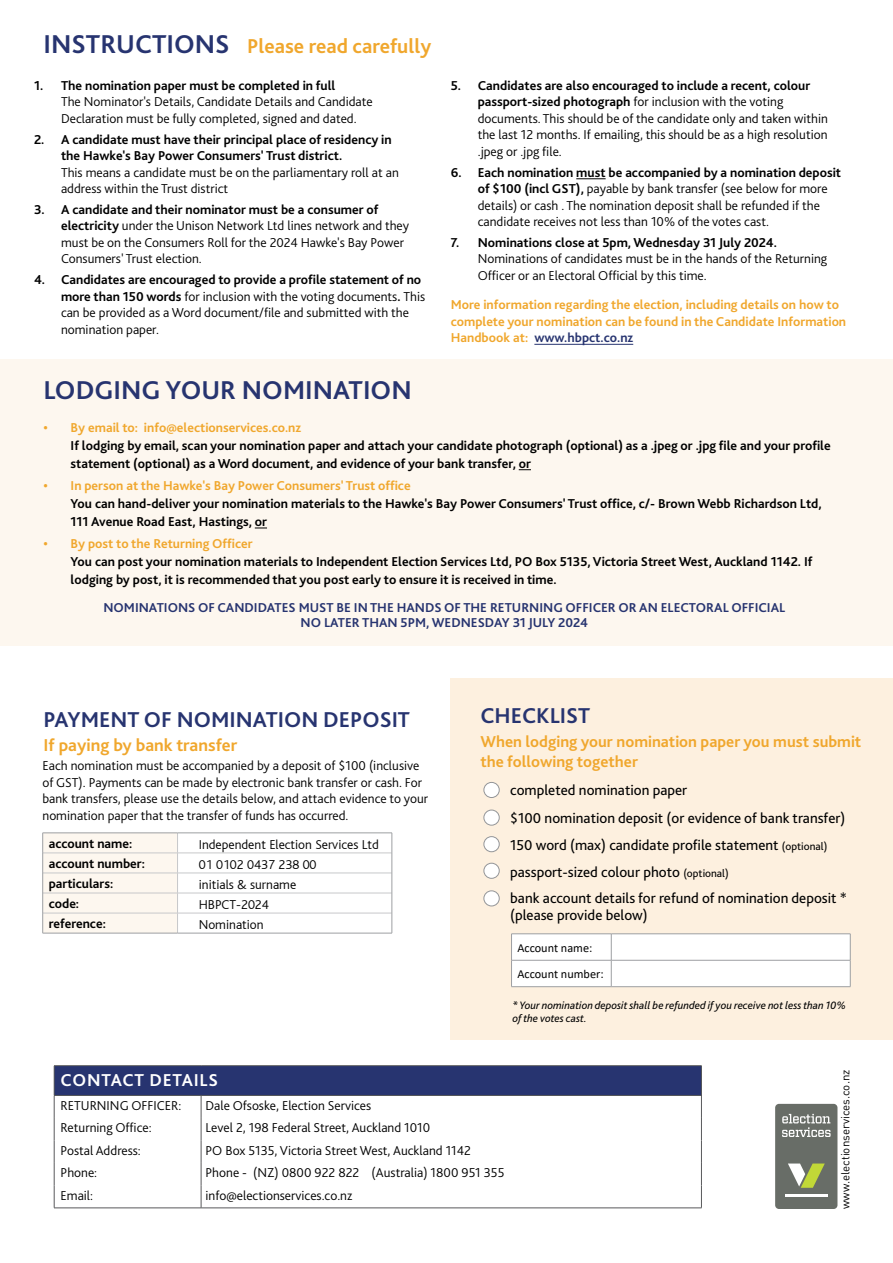
<style>
.page{position:relative;width:893px;height:1263px;background:#fff}
.page>*{position:absolute;margin:0;border:0;box-sizing:border-box;transform-origin:0 0}
.t1{font:700 27px "Bliss";color:#273470}
.t2{font:700 22.5px "Bliss";color:#273470}
.t3{font:700 21px "Bliss";color:#f0a72d}
.t4{font:700 18px "Bliss";color:#f0a72d}
.t5{font:700 18px "Bliss";letter-spacing:.04em;color:#fff}
.t6{font:700 16.5px/19.5px "Bliss";color:#f0a72d}
.t7{font:15px/26.7px "Bliss";color:#000}
.t8{font:300 13.5px/16.5px "Bliss";color:#000}
.t9{font:700 13.5px/18px "Bliss";color:#000}
.t10{font:700 13.5px/16.5px "Bliss";color:#f0a72d}
.t11{font:700 13.5px/15px "Bliss";color:#273470;text-align:center}
.t12{font:13.5px "Bliss Light Normal";color:#000}
.t13{font:12.3px/26.4px "Calibri";color:#000}
.t14{font:11.55px "DIN Pro";color:#000}
.t15{font:italic 11.25px/13.5px "Bliss";color:#000}
.s1{font-size:27px;color:#273470}
.s2{font-weight:700}
.s3{color:#273470}
.s4{font-size:11.25px}
</style>
<div class="page">
<div style="left:451px;top:678px;width:442px;height:361px;background:#fdf0df"></div>
<div style="left:54px;top:1066px;width:647px;height:29px;background:#273470"></div>
<hr style="left:54px;top:1065px;width:147px;height:1px;background:#58595b">
<hr style="left:201px;top:1065px;width:501px;height:1px;background:#58595b">
<hr style="left:54px;top:1095px;width:147px;height:1px;background:#58595b">
<hr style="left:201px;top:1095px;width:501px;height:1px;background:#58595b">
<svg style="left:54px;top:1066px;width:1px;height:141px"></svg>
<svg style="left:201px;top:1096px;width:1px;height:111px"></svg>
<svg style="left:701px;top:1066px;width:1px;height:141px"></svg>
<hr style="left:54px;top:1207px;width:147px;height:1px;background:#58595b">
<hr style="left:201px;top:1207px;width:501px;height:1px;background:#58595b">
<div style="left:775px;top:1104px;width:62px;height:105px;background:#686d67;border-radius:4px"></div>
<svg style="left:782px;top:1114px;width:49px;height:23px"></svg>
<hr style="left:785px;top:1194px;width:42px;height:3px;background:#fff">
<svg style="left:788px;top:1163px;width:37px;height:25px"></svg>
<hr style="left:576px;top:178px;width:30px;height:1px;background:#000">
<hr style="left:534px;top:344px;width:99px;height:1px;background:#273470">
<hr style="left:178px;top:853px;width:214px;height:1px;background:#c7c8ca">
<hr style="left:178px;top:873px;width:214px;height:1px;background:#c7c8ca">
<hr style="left:178px;top:893px;width:214px;height:1px;background:#c7c8ca">
<hr style="left:178px;top:913px;width:214px;height:1px;background:#c7c8ca">
<hr style="left:178px;top:833px;width:214px;height:1px;background:#9d9fa2">
<svg style="left:42px;top:833px;width:136px;height:100px"></svg>
<svg style="left:392px;top:833px;width:1px;height:100px"></svg>
<hr style="left:43px;top:933px;width:135px;height:1px;background:#9d9fa2">
<hr style="left:178px;top:933px;width:214px;height:1px;background:#9d9fa2">
<div style="left:0;top:359px;width:893px;height:287px;background:#fdf7ef"></div>
<svg style="left:519px;top:469px;width:12px;height:1px"></svg>
<svg style="left:255px;top:528px;width:12px;height:1px"></svg>
<hr style="left:511px;top:933px;width:100px;height:1px;background:#9d9fa2">
<hr style="left:611px;top:933px;width:239px;height:1px;background:#9d9fa2">
<svg style="left:511px;top:934px;width:340px;height:53px;background:#fafafa"></svg>
<hr style="left:511px;top:986px;width:100px;height:1px;background:#9d9fa2">
<hr style="left:611px;top:986px;width:239px;height:1px;background:#9d9fa2">
<div style="left:484px;top:891px;width:15px;height:15px;background:#fff;border-radius:50%"></div>
<div style="left:484px;top:891px;width:15px;height:15px;border:1px solid #939598;border-radius:50%"></div>
<div style="left:484px;top:863px;width:15px;height:15px;background:#fff;border-radius:50%"></div>
<div style="left:484px;top:863px;width:15px;height:15px;border:1px solid #939598;border-radius:50%"></div>
<div style="left:484px;top:837px;width:15px;height:15px;background:#fff;border-radius:50%"></div>
<div style="left:484px;top:836px;width:15px;height:16px;border:1px solid #939598;border-radius:50%"></div>
<div style="left:484px;top:810px;width:15px;height:15px;background:#fff;border-radius:50%"></div>
<div style="left:484px;top:810px;width:15px;height:15px;border:1px solid #939598;border-radius:50%"></div>
<div style="left:484px;top:782px;width:15px;height:15px;background:#fff;border-radius:50%"></div>
<div style="left:484px;top:782px;width:15px;height:16px;border:1px solid #939598;border-radius:50%"></div>
<h3 class="t3" style="left:44px;top:33px;width:389px"><span class="s1">INSTRUCTIONS</span> Please read carefully</h3>
<p class="t9" style="left:34px;top:76px;width:303px">1. The nomination paper must be completed in full</p>
<p class="t8" style="left:61px;top:94px;width:313px">The Nominator's Details, Candidate Details and Candidate<br>Declaration must be fully completed, signed and dated.</p>
<p class="t9" style="left:61px;top:131px;width:332px;line-height:16.5px;text-indent:-27px">2. A candidate must have their principal place of residency in the Hawke's Bay Power Consumers' Trust district.</p>
<p class="t8" style="left:61px;top:164px;width:339px">This means a candidate must be on the parliamentary roll at an address within the Trust district</p>
<p class="t8" style="left:61px;top:201px;width:350px;text-indent:-27px"><span class="s2">3. A candidate and their nominator must be a consumer of electricity</span> under the Unison Network Ltd lines network and they must be on the Consumers Roll for the 2024 Hawke's Bay Power Consumers' Trust election.</p>
<p class="t8" style="left:61px;top:271px;width:366px;text-indent:-27px"><span class="s2">4. Candidates are encouraged to provide a profile statement of no more than 150 words</span> for inclusion with the voting documents<span class="s2">.</span> This can be provided as a Word document/file and submitted with the nomination paper.</p>
<p class="t8" style="left:478px;top:77px;width:352px;text-indent:-27px"><span class="s2">5. Candidates are also encouraged to include a recent, colour passport-sized photograph</span> for inclusion with the voting documents. This should be of the candidate only and taken within the last 12 months. If emailing, this should be as a high resolution .jpeg or .jpg file.</p>
<p class="t8" style="left:478px;top:164px;width:365px;text-indent:-27px"><span class="s2">6. Each nomination must be accompanied by a nomination deposit of $100 (incl GST),</span> payable by bank transfer (see below for more details) or cash . The nomination deposit shall be refunded if the candidate receives not less than 10% of the votes cast.</p>
<p class="t9" style="left:451px;top:233px;width:328px">7. Nominations close at 5pm, Wednesday 31 July 2024.</p>
<p class="t8" style="left:478px;top:251px;width:351px">Nominations of candidates must be in the hands of the Returning<br>Officer or an Electoral Official by this time.</p>
<p class="t10" style="left:451px;top:296px;width:397px">More information regarding the election, including details on how to complete your nomination can be found in the Candidate Information<br>Handbook at: <span class="s3">www.hbpct.co.nz</span></p>
<h1 class="t1" style="left:44px;top:373px;width:370px">LODGING YOUR NOMINATION</h1>
<p class="t10" style="left:44px;top:419px;width:259px">• By email to: info@electionservices.co.nz</p>
<p class="t9" style="left:71px;top:436px;width:762px">If lodging by email, scan your nomination paper and attach your candidate photograph (optional) as a .jpeg or .jpg file and your profile statement (optional) as a Word document, and evidence of your bank transfer, or</p>
<p class="t10" style="left:44px;top:477px;width:369px">• In person at the Hawke's Bay Power Consumers' Trust office</p>
<p class="t9" style="left:71px;top:494px;width:753px">You can hand-deliver your nomination materials to the Hawke's Bay Power Consumers' Trust office, c/- Brown Webb Richardson Ltd,<br>111 Avenue Road East, Hastings, or</p>
<p class="t10" style="left:44px;top:535px;width:211px">• By post to the Returning Officer</p>
<p class="t9" style="left:71px;top:553px;width:743px">You can post your nomination materials to Independent Election Services Ltd, PO Box 5135, Victoria Street West, Auckland 1142. If lodging by post, it is recommended that you post early to ensure it is received in time.</p>
<p class="t11" style="left:103px;top:600px;width:683px">NOMINATIONS OF CANDIDATES MUST BE IN THE HANDS OF THE RETURNING OFFICER OR AN ELECTORAL OFFICIAL<br>NO LATER THAN 5PM, WEDNESDAY 31 JULY 2024</p>
<h2 class="t2" style="left:44px;top:705px;width:368px">PAYMENT OF NOMINATION DEPOSIT</h2>
<h3 class="t4" style="left:44px;top:733px;width:195px">If paying by bank transfer</h3>
<p class="t8" style="left:43px;top:758px;width:387px">Each nomination must be accompanied by a deposit of $100 (inclusive of GST). Payments can be made by electronic bank transfer or cash. For bank transfers, please use the details below, and attach evidence to your nomination paper that the transfer of funds has occurred.</p>
<p class="t9" style="left:49px;top:834px;width:85px">account name:</p>
<p class="t12" style="left:199px;top:837px;width:181px">Independent Election Services Ltd</p>
<p class="t9" style="left:49px;top:854px;width:98px">account number:</p>
<p class="t12" style="left:199px;top:857px;width:119px">01 0102 0437 238 00</p>
<p class="t9" style="left:49px;top:874px;width:66px">particulars:</p>
<p class="t12" style="left:199px;top:877px;width:99px">initials &amp; surname</p>
<p class="t9" style="left:49px;top:895px;width:32px">code:</p>
<p class="t12" style="left:199px;top:897px;width:72px">HBPCT-2024</p>
<p class="t9" style="left:49px;top:915px;width:59px">reference:</p>
<p class="t12" style="left:199px;top:917px;width:66px">Nomination</p>
<h2 class="t2" style="left:480px;top:702px;width:111px">CHECKLIST</h2>
<p class="t6" style="left:480px;top:732px;width:382px">When lodging your nomination paper you must submit the following together</p>
<p class="t7" style="left:510px;top:776px;width:337px;line-height:28.2px">completed nomination paper<br>$100 nomination deposit (or evidence of bank transfer)</p>
<p class="t7" style="left:510px;top:831px;width:338px">150 word (max) candidate profile statement <span class="s4">(optional) </span>passport-sized colour photo <span class="s4">(optional)<br></span>bank account details for refund of nomination deposit *</p>
<p class="t7" style="left:510px;top:901px;width:139px">(please provide below)</p>
<p class="t13" style="left:517px;top:934px;width:88px">Account name:<br>Account number:</p>
<p class="t15" style="left:512px;top:998px;width:335px">* Your nomination deposit shall be refunded if you receive not less than 10% of the votes cast.</p>
<h3 class="t5" style="left:61px;top:1068px;width:159px">CONTACT DETAILS</h3>
<p class="t8" style="left:61px;top:1097px;width:122px">RETURNING OFFICER:</p>
<p class="t8" style="left:206px;top:1097px;width:167px">Dale Ofsoske, Election Services</p>
<p class="t8" style="left:61px;top:1120px;width:93px">Returning Office:</p>
<p class="t8" style="left:206px;top:1120px;width:226px">Level 2, 198 Federal Street, Auckland 1010</p>
<p class="t8" style="left:61px;top:1142px;width:82px">Postal Address:</p>
<p class="t8" style="left:206px;top:1142px;width:267px">PO Box 5135, Victoria Street West, Auckland 1142</p>
<p class="t8" style="left:61px;top:1165px;width:38px">Phone:</p>
<p class="t8" style="left:206px;top:1165px;width:301px">Phone - (NZ) 0800 922 822 (Australia) 1800 951 355</p>
<p class="t8" style="left:61px;top:1187px;width:34px">Email:</p>
<p class="t8" style="left:206px;top:1187px;width:148px">info@electionservices.co.nz</p>
<p class="t14" style="left:836px;top:1209px;width:141px;rotate:-90deg">www.electionservices.co.nz</p>
</div>
